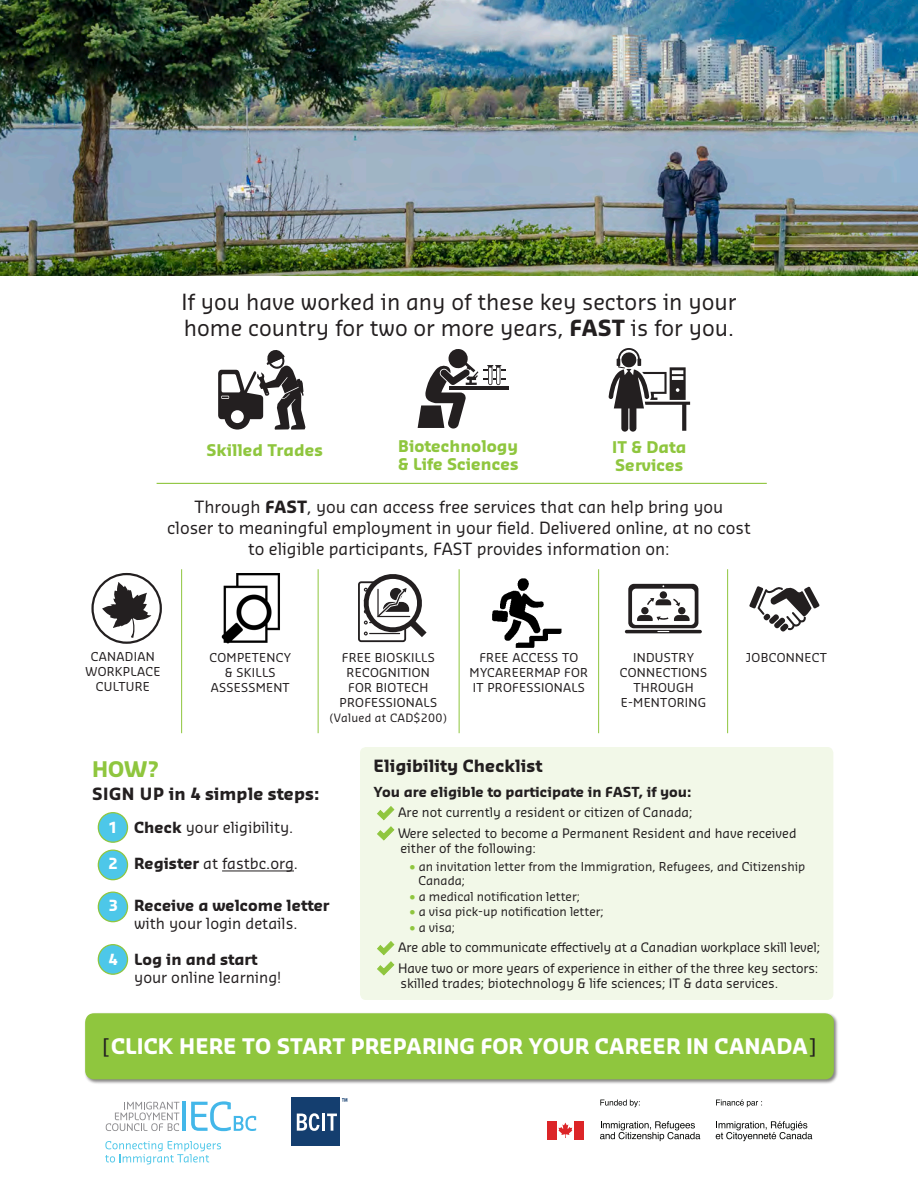
<style>
.page{position:relative;width:918px;height:1188px;background:#fff}
.page>*{position:absolute;margin:0;border:0;box-sizing:border-box;transform-origin:0 0}
.FAST_title_1_p2{font:21.75px/25.5px "Sansa Pro";color:#231f20}
.FAST_big_bold_caps{font:700 21px "Sansa Pro";color:#fff}
.FAST_title_back{font:700 21px "Sansa Pro";color:#8fc63e}
.FAST_title_1_p2_sm{font:16.5px/21px "Sansa Pro";color:#231f20;text-align:center}
.FAST_title_back-2{font:700 16.5px "Sansa Pro";color:#231f20}
.FAST_body_iconies_sm{font:700 15.75px/18px "Sansa Pro";color:#8fc63e}
.FAST_body_back_sign{font:15px/18px "Sansa Pro";color:#231f20}
.FAST_body_back_sign-2{font:700 15px/18px "Sansa Pro";color:#231f20;text-align:center}
.FAST_body_back_1{font:700 13.5px "Sansa Pro";color:#231f20}
.FAST_body_back_1-2{font:12.75px/15.8px "Sansa Pro";color:#231f20}
.FAST_body_iconies_bl{font:12px/15px "Sansa Pro";letter-spacing:.025em;color:#231f20;text-align:center}
.FAST_body_back_2{font:12px/14.2px "Sansa Pro";color:#231f20}
.FAST_body_iconies_bl-2{font:11.25px "Sansa Pro";letter-spacing:.025em;color:#231f20}
.s1{font-weight:700}
.s2{font-weight:700;color:#fff}
.s3{color:#fff}
.s4{font-weight:400}
.s5{color:#8fc63e}
.s6{font-weight:400;color:#231f20}
</style>
<div class="page">
<div style="left:360px;top:747px;width:473px;height:253px;background:#f2f8e8;border-radius:6px"></div>
<div style="left:98px;top:813px;width:30px;height:29px;background:#4dc7e9;border-radius:50%"></div>
<div style="left:98px;top:812px;width:30px;height:31px;border:1px solid #8fc63e;border-radius:50%"></div>
<img style="left:221px;top:573px;width:59px;height:71px">
<img style="left:0;top:0;width:918px;height:275px">
<div style="left:547px;top:1121px;width:9px;height:18px;background:#dc2528"></div>
<svg style="left:558px;top:1123px;width:14px;height:15px"></svg>
<div style="left:575px;top:1121px;width:9px;height:18px;background:#dc2528"></div>
<svg style="left:600px;top:1100px;width:40px;height:7px"></svg>
<svg style="left:600px;top:1121px;width:100px;height:20px"></svg>
<svg style="left:716px;top:1099px;width:46px;height:8px"></svg>
<svg style="left:716px;top:1121px;width:96px;height:20px"></svg>
<div style="left:292px;top:1098px;width:48px;height:48px;background:#143e6f"></div>
<svg style="left:297px;top:1113px;width:23px;height:18px"></svg>
<hr style="left:322px;top:1114px;width:3px;height:17px;background:#fff">
<svg style="left:327px;top:1114px;width:10px;height:17px"></svg>
<svg style="left:342px;top:1098px;width:5px;height:4px"></svg>
<hr style="left:183px;top:1102px;width:3px;height:29px;background:#43b7e9">
<svg style="left:191px;top:1101px;width:65px;height:30px"></svg>
<svg style="left:106px;top:1102px;width:73px;height:29px"></svg>
<svg style="left:105px;top:1141px;width:116px;height:23px"></svg>
<svg style="left:218px;top:350px;width:87px;height:80px"></svg>
<hr style="left:449px;top:387px;width:60px;height:3px;background:#231f20">
<svg style="left:418px;top:349px;width:88px;height:80px"></svg>
<img style="left:492px;top:578px;width:70px;height:70px">
<hr style="left:181px;top:569px;width:1px;height:164px;background:#8fc63e">
<hr style="left:318px;top:569px;width:1px;height:164px;background:#8fc63e">
<hr style="left:459px;top:569px;width:1px;height:164px;background:#8fc63e">
<hr style="left:598px;top:569px;width:1px;height:164px;background:#8fc63e">
<hr style="left:727px;top:569px;width:1px;height:164px;background:#8fc63e">
<svg style="left:377px;top:806px;width:18px;height:35px"></svg>
<svg style="left:377px;top:941px;width:18px;height:35px"></svg>
<div style="left:98px;top:850px;width:30px;height:30px;background:#4dc7e9;border-radius:50%"></div>
<div style="left:98px;top:850px;width:30px;height:30px;border:1px solid #8fc63e;border-radius:50%"></div>
<div style="left:98px;top:892px;width:30px;height:30px;background:#4dc7e9;border-radius:50%"></div>
<div style="left:98px;top:892px;width:30px;height:30px;border:1px solid #8fc63e;border-radius:50%"></div>
<div style="left:98px;top:945px;width:30px;height:29px;background:#4dc7e9;border-radius:50%"></div>
<div style="left:98px;top:944px;width:30px;height:31px;border:1px solid #8fc63e;border-radius:50%"></div>
<hr style="left:222px;top:871px;width:72px;height:1px;background:#231f20">
<hr style="left:157px;top:483px;width:610px;height:1px;background:#8fc63e">
<svg style="left:608px;top:348px;width:82px;height:84px"></svg>
<svg style="left:358px;top:574px;width:69px;height:68px"></svg>
<svg style="left:102px;top:582px;width:50px;height:56px"></svg>
<div style="left:91px;top:573px;width:71px;height:71px;border:2px solid #231f20;border-radius:50%"></div>
<svg style="left:749px;top:586px;width:71px;height:46px"></svg>
<div style="left:628px;top:584px;width:70px;height:44px;background:#231f20;border-radius:6px"></div>
<div style="left:632px;top:589px;width:63px;height:36px;background:#fff;border-radius:4px"></div>
<div style="left:641px;top:607px;width:8px;height:7px;background:#231f20;border-radius:50%"></div>
<div style="left:678px;top:607px;width:7px;height:7px;background:#231f20;border-radius:50%"></div>
<svg style="left:674px;top:615px;width:16px;height:6px"></svg>
<div style="left:660px;top:591px;width:7px;height:8px;background:#231f20;border-radius:50%"></div>
<hr style="left:625px;top:630px;width:77px;height:3px;background:#231f20;border-radius:2px">
<svg style="left:657px;top:631px;width:12px;height:1px"></svg>
<svg style="left:647px;top:598px;width:33px;height:8px"></svg>
<svg style="left:637px;top:615px;width:31px;height:6px"></svg>
<div style="left:84px;top:1012px;width:755px;height:73px;background:#231f20;opacity:.55"></div>
<div style="left:85px;top:1013px;width:749px;height:66px;background:#8fc63e;border-radius:9px"></div>
<p class="FAST_title_1_p2" style="left:182px;top:289px;width:556px">If you have worked in any of these key sectors in your home country for two or more years, <span class="s1">FAST</span> is for you.</p>
<p class="FAST_body_iconies_sm" style="left:206px;top:441px;width:118px">Skilled Trades</p>
<p class="FAST_body_iconies_sm" style="left:398px;top:437px;width:122px">Biotechnology &amp; Life Sciences</p>
<p class="FAST_body_iconies_sm" style="left:612px;top:438px;width:75px">IT &amp; Data<br>Services</p>
<p class="FAST_title_1_p2_sm" style="left:167px;top:496px;width:585px">Through <span class="s1">FAST</span>, you can access free services that can help bring you<br>closer to meaningful employment in your field. Delivered online, at no cost to eligible participants, FAST provides information on:</p>
<p class="FAST_body_iconies_bl" style="left:85px;top:649px;width:76px">CANADIAN<br>WORKPLACE<br>CULTURE</p>
<p class="FAST_body_iconies_bl" style="left:209px;top:649px;width:83px">COMPETENCY &amp; SKILLS<br>ASSESSMENT</p>
<p class="FAST_body_iconies_bl" style="left:339px;top:649px;width:99px">FREE BIOSKILLS<br>RECOGNITION<br>FOR BIOTECH<br>PROFESSIONALS</p>
<p class="FAST_body_iconies_bl-2" style="left:330px;top:710px;width:119px">(Valued at CAD$200)</p>
<p class="FAST_body_iconies_bl" style="left:470px;top:649px;width:120px">FREE ACCESS TO<br>MYCAREERMAP FOR<br>IT PROFESSIONALS</p>
<p class="FAST_body_iconies_bl" style="left:620px;top:649px;width:89px">INDUSTRY<br>CONNECTIONS<br>THROUGH<br>E-MENTORING</p>
<p class="FAST_body_iconies_bl" style="left:746px;top:649px;width:82px">JOBCONNECT</p>
<p class="FAST_title_back" style="left:92px;top:756px;width:68px">HOW?</p>
<p class="FAST_title_back-2" style="left:92px;top:783px;width:229px">SIGN UP in 4 simple steps:</p>
<p class="FAST_body_back_sign" style="left:108px;top:818px;width:186px"><span class="s2">1</span> <span class="s1">Check</span> your eligibility.</p>
<p class="FAST_body_back_sign" style="left:108px;top:854px;width:191px"><span class="s2">2</span> <span class="s1">Register</span> at fastbc.org.</p>
<p class="FAST_body_back_sign-2" style="left:108px;top:896px;width:223px"><span class="s3">3</span> Receive a welcome letter <span class="s4">with your login details.</span></p>
<p class="FAST_body_back_sign" style="left:134px;top:950px;width:149px;text-indent:-26px"><span class="s2">4</span> <span class="s1">Log in and start </span>your online learning!</p>
<p class="FAST_title_back-2" style="left:374px;top:755px;width:170px">Eligibility Checklist</p>
<p class="FAST_body_back_1" style="left:374px;top:783px;width:320px">You are eligible to participate in FAST, if you:</p>
<p class="FAST_body_back_1-2" style="left:398px;top:804px;width:296px">Are not currently a resident or citizen of Canada;</p>
<p class="FAST_body_back_1-2" style="left:398px;top:825px;width:400px">Were selected to become a Permanent Resident and have received either of the following:</p>
<p class="FAST_body_back_2" style="left:418px;top:859px;width:388px;text-indent:-9px"><span class="s5">•</span> an invitation letter from the Immigration, Refugees, and Citizenship<br>Canada;</p>
<p class="FAST_body_back_2" style="left:410px;top:889px;width:172px"><span class="s5">•</span> a medical notification letter;</p>
<p class="FAST_body_back_2" style="left:410px;top:904px;width:196px"><span class="s5">•</span> a visa pick-up notification letter;</p>
<p class="FAST_body_back_2" style="left:410px;top:920px;width:47px"><span class="s5">•</span> a visa;</p>
<p class="FAST_body_back_1-2" style="left:398px;top:939px;width:424px">Are able to communicate effectively at a Canadian workplace skill level;</p>
<p class="FAST_body_back_1-2" style="left:398px;top:960px;width:422px">Have two or more years of experience in either of the three key sectors: skilled trades; biotechnology &amp; life sciences; IT &amp; data services.</p>
<p class="FAST_big_bold_caps" style="left:102px;top:1032px;width:716px"><span class="s6">[</span>CLICK HERE TO START PREPARING FOR YOUR CAREER IN CANADA<span class="s6">]</span></p>
</div>
